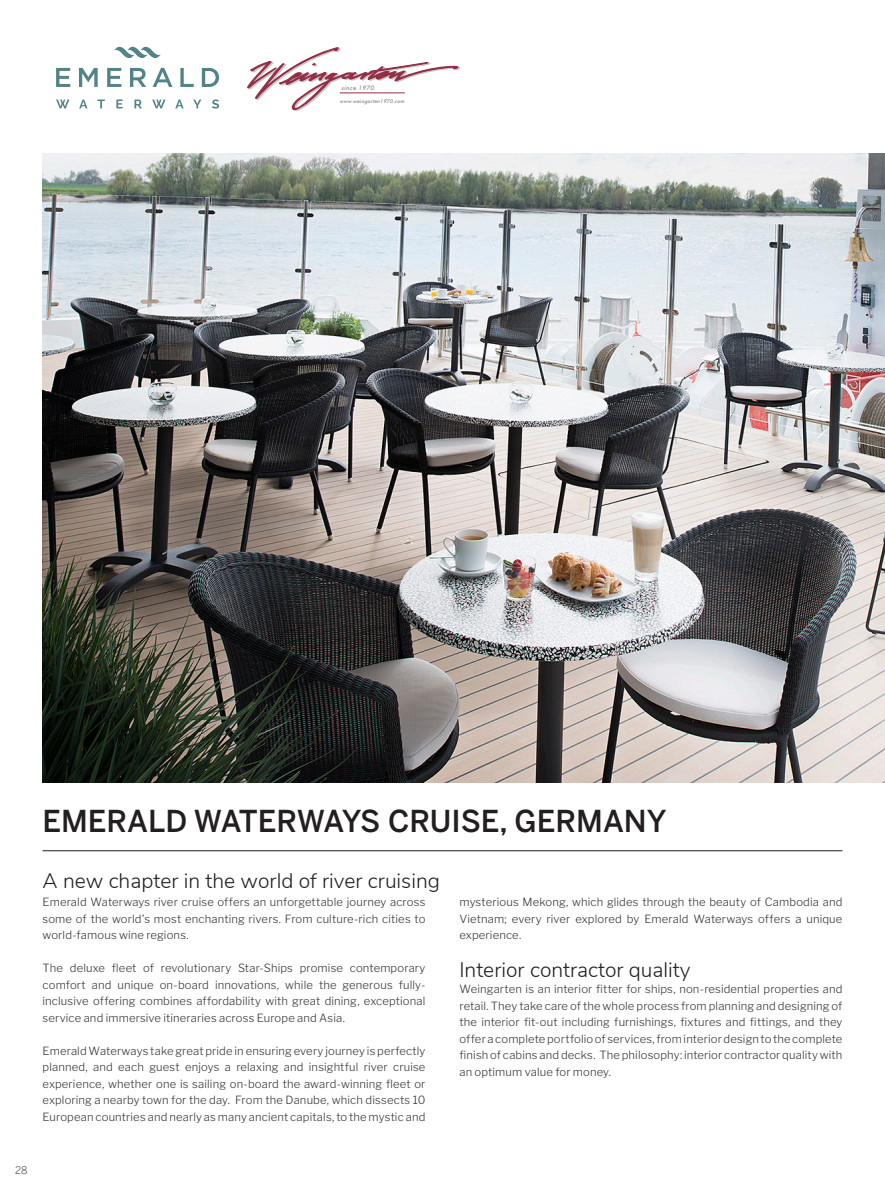
<style>
.page{position:relative;width:885px;height:1191px;background:#fff}
.page>*{position:absolute;margin:0;border:0;box-sizing:border-box;transform-origin:0 0}
.t1{font:500 30px "Benton Sans";color:#231f20}
.t2{font:300 21px "Nunito Sans";color:#231f20}
.BRØD_regular_8_5_11{font:300 11.25px/16.5px "Libre Franklin";letter-spacing:.01em;color:#383839;text-align:justify}
.t3{font:300 10.5px "Benton Sans";color:#231f20}
.t4{font:italic 5.7px "Futura";letter-spacing:.1em;color:#6c6d70}
.t5{font:italic 4.95px "Futura";letter-spacing:.075em;color:#6c6d70}
</style>
<div class="page">
<img style="left:43px;top:153px;width:841px;height:629px">
<hr style="left:43px;top:850px;width:799px;height:1px;background:#231f20">
<svg style="left:247px;top:47px;width:213px;height:64px"></svg>
<hr style="left:340px;top:92px;width:65px;height:1px;background:#952e45">
<svg style="left:56px;top:68px;width:163px;height:19px"></svg>
<svg style="left:114px;top:46px;width:47px;height:12px"></svg>
<svg style="left:56px;top:99px;width:163px;height:10px"></svg>
<p class="t4" style="left:341px;top:85px;width:36px">since 1970.</p>
<p class="t5" style="left:340px;top:98px;width:66px">www.weingarten1970.com</p>
<p class="t1" style="left:43px;top:802px;width:625px">EMERALD WATERWAYS CRUISE, GERMANY</p>
<p class="t2" style="left:43px;top:865px;width:399px">A new chapter in the world of river cruising</p>
<p class="BRØD_regular_8_5_11" style="left:43px;top:894px;width:384px">Emerald Waterways river cruise offers an unforgettable journey across some of the world’s most enchanting rivers. From culture-rich cities to world-famous wine regions.</p>
<p class="BRØD_regular_8_5_11" style="left:43px;top:960px;width:384px">The deluxe fleet of revolutionary Star-Ships promise contemporary comfort and unique on-board innovations, while the generous fully&shy;inclusive offering combines affordability with great dining, exceptional service and immersive itineraries across Europe and Asia.</p>
<p class="BRØD_regular_8_5_11" style="left:43px;top:1042px;width:384px">Emerald Waterways take great pride in ensuring every journey is perfectly planned, and each guest enjoys a relaxing and insightful river cruise experience, whether one is sailing on-board the award-winning fleet or exploring a nearby town for the day. From the Danube, which dissects 10<br>European countries and nearly as many ancient capitals, to the mystic and</p>
<p class="BRØD_regular_8_5_11" style="left:459px;top:894px;width:384px">mysterious Mekong, which glides through the beauty of Cambodia and Vietnam; every river explored by Emerald Waterways offers a unique experience.</p>
<p class="t2" style="left:459px;top:954px;width:232px">Interior contractor quality</p>
<p class="BRØD_regular_8_5_11" style="left:459px;top:981px;width:384px">Weingarten is an interior fitter for ships, non-residential properties and retail. They take care of the whole process from planning and designing of the interior fit-out including furnishings, fixtures and fittings, and they offer a complete portfolio of services, from interior design to the complete finish of cabins and decks. The philosophy: interior contractor quality with an optimum value for money.</p>
<p class="t3" style="left:15px;top:1163px;width:14px">28</p>
</div>
